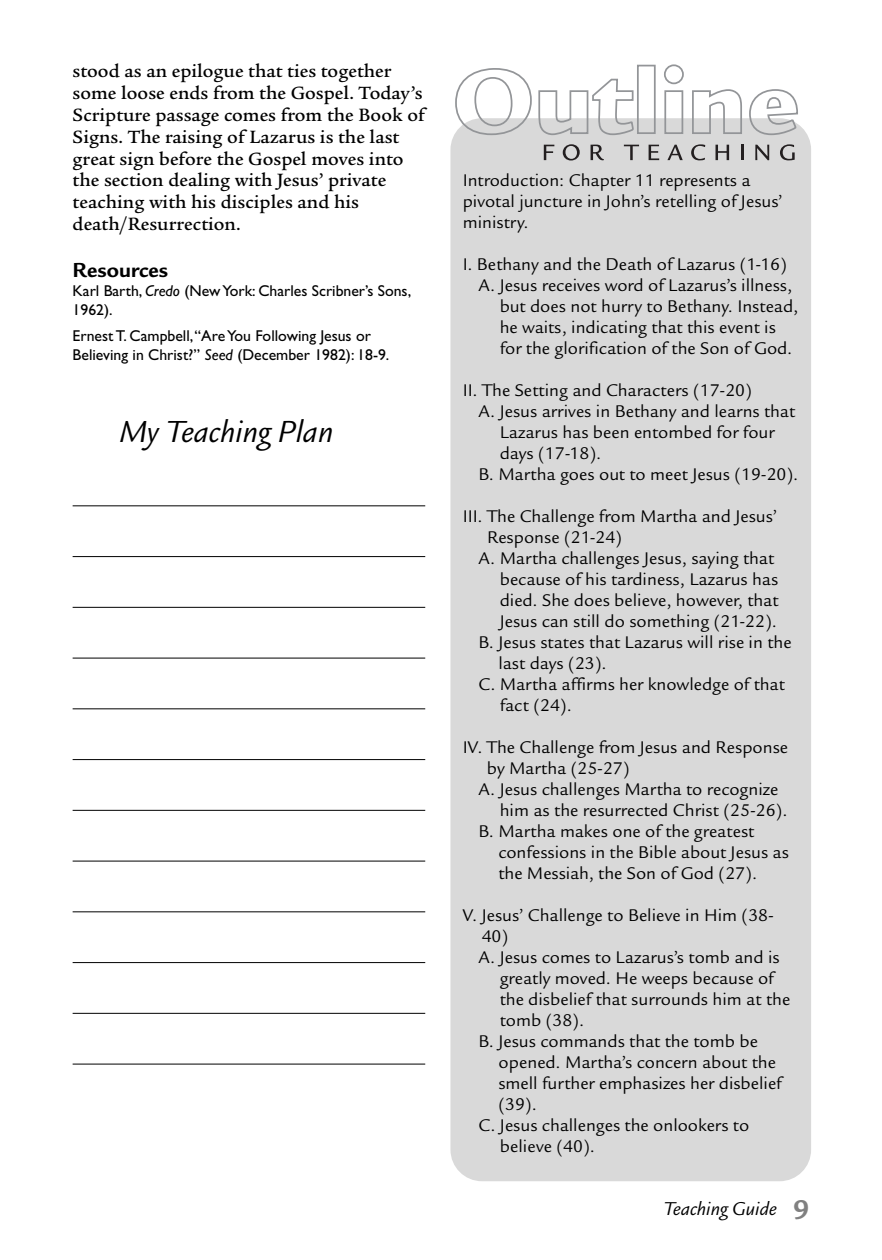
<style>
.page{position:relative;width:882px;height:1260px;background:#fff}
.page>*{position:absolute;margin:0;border:0;box-sizing:border-box;transform-origin:0 0}
.t1{font:italic 31.5px "Legacy Sans";color:#000}
.t2{font:700 21px "Legacy Sans";color:#000}
.t3{font:italic 19.25px "Legacy Sans";color:#000}
.t4{font:500 18.38px/21.9px "Legacy Serif";color:#000}
.t5{font:17.5px/21px "Legacy Sans";color:#000}
.t6{font:15.75px/19.2px "Gill Sans";color:#000}
.s1{font-style:italic}
.s2{font-weight:700;font-style:normal;font-size:28px;color:#808080}
</style>
<div class="page">
<hr style="left:73px;top:505px;width:352px;height:1px;background:#000">
<hr style="left:73px;top:556px;width:352px;height:1px;background:#000">
<hr style="left:73px;top:607px;width:352px;height:1px;background:#000">
<hr style="left:73px;top:658px;width:352px;height:1px;background:#000">
<hr style="left:73px;top:708px;width:352px;height:1px;background:#000">
<hr style="left:73px;top:759px;width:352px;height:1px;background:#000">
<hr style="left:73px;top:810px;width:352px;height:1px;background:#000">
<hr style="left:73px;top:861px;width:352px;height:1px;background:#000">
<hr style="left:73px;top:911px;width:352px;height:1px;background:#000">
<hr style="left:73px;top:962px;width:352px;height:1px;background:#000">
<hr style="left:73px;top:1013px;width:352px;height:1px;background:#000">
<hr style="left:73px;top:1064px;width:352px;height:1px;background:#000">
<div style="left:450px;top:118px;width:361px;height:1063px;background:#d9d9d9;border-radius:32px"></div>
<svg style="left:454px;top:64px;width:345px;height:97px"></svg>
<p class="t4" style="left:73px;top:62px;width:354px">stood as an epilogue that ties together some loose ends from the Gospel. Today’s Scripture passage comes from the Book of Signs. The raising of Lazarus is the last great sign before the Gospel moves into the section dealing with Jesus’ private teaching with his disciples and his death/Resurrection.</p>
<p class="t2" style="left:73px;top:262px;width:97px">Resources</p>
<p class="t6" style="left:73px;top:283px;width:340px">Karl Barth, <span class="s1">Credo</span> (New York: Charles Scribner’s Sons,<br>1962).</p>
<p class="t6" style="left:73px;top:327px;width:318px">Ernest T. Campbell,“Are You Following Jesus or<br>Believing in Christ?” <span class="s1">Seed</span> (December 1982): 18-9.</p>
<h1 class="t1" style="left:120px;top:420px;width:215px">My Teaching Plan</h1>
<p class="t5" style="left:463px;top:171px;width:322px">Introduction: Chapter 11 represents a pivotal juncture in John’s retelling of Jesus’ ministry.</p>
<p class="t5" style="left:463px;top:255px;width:326px">I. Bethany and the Death of Lazarus (1-16)</p>
<p class="t5" style="left:478px;top:276px;width:315px">A. Jesus receives word of Lazarus’s illness,</p>
<p class="t5" style="left:500px;top:297px;width:300px">but does not hurry to Bethany. Instead,</p>
<p class="t5" style="left:500px;top:318px;width:278px">he waits, indicating that this event is</p>
<p class="t5" style="left:500px;top:339px;width:294px">for the glorification of the Son of God.</p>
<p class="t5" style="left:463px;top:381px;width:291px">II. The Setting and Characters (17-20)</p>
<p class="t5" style="left:478px;top:402px;width:318px">A. Jesus arrives in Bethany and learns that</p>
<p class="t5" style="left:500px;top:423px;width:276px">Lazarus has been entombed for four</p>
<p class="t5" style="left:500px;top:444px;width:103px">days (17-18).</p>
<p class="t5" style="left:478px;top:465px;width:321px">B. Martha goes out to meet Jesus (19-20).</p>
<p class="t5" style="left:463px;top:507px;width:316px">III. The Challenge from Martha and Jesus’</p>
<p class="t5" style="left:487px;top:528px;width:137px">Response (21-24)</p>
<p class="t5" style="left:478px;top:549px;width:297px">A. Martha challenges Jesus, saying that</p>
<p class="t5" style="left:500px;top:570px;width:280px">because of his tardiness, Lazarus has</p>
<p class="t5" style="left:500px;top:591px;width:280px">died. She does believe, however, that</p>
<p class="t5" style="left:500px;top:612px;width:279px">Jesus can still do something (21-22).</p>
<p class="t5" style="left:478px;top:633px;width:315px">B. Jesus states that Lazarus will rise in the</p>
<p class="t5" style="left:498px;top:654px;width:110px">last days (23).</p>
<p class="t5" style="left:478px;top:675px;width:308px">C. Martha affirms her knowledge of that</p>
<p class="t5" style="left:500px;top:696px;width:73px">fact (24).</p>
<p class="t5" style="left:463px;top:738px;width:327px">IV. The Challenge from Jesus and Response</p>
<p class="t5" style="left:487px;top:759px;width:144px">by Martha (25-27)</p>
<p class="t5" style="left:478px;top:780px;width:301px">A. Jesus challenges Martha to recognize</p>
<p class="t5" style="left:500px;top:801px;width:289px">him as the resurrected Christ (25-26).</p>
<p class="t5" style="left:478px;top:822px;width:277px">B. Martha makes one of the greatest</p>
<p class="t5" style="left:498px;top:843px;width:292px">confessions in the Bible about Jesus as</p>
<p class="t5" style="left:498px;top:864px;width:260px">the Messiah, the Son of God (27).</p>
<p class="t5" style="left:463px;top:906px;width:313px">V. Jesus’ Challenge to Believe in Him (38-</p>
<p class="t5" style="left:482px;top:927px;width:28px">40)</p>
<p class="t5" style="left:478px;top:948px;width:303px">A. Jesus comes to Lazarus’s tomb and is</p>
<p class="t5" style="left:500px;top:969px;width:276px">greatly moved. He weeps because of</p>
<p class="t5" style="left:500px;top:990px;width:292px">the disbelief that surrounds him at the</p>
<p class="t5" style="left:500px;top:1011px;width:86px">tomb (38).</p>
<p class="t5" style="left:478px;top:1032px;width:281px">B. Jesus commands that the tomb be</p>
<p class="t5" style="left:498px;top:1053px;width:279px">opened. Martha’s concern about the</p>
<p class="t5" style="left:498px;top:1074px;width:285px">smell further emphasizes her disbelief</p>
<p class="t5" style="left:498px;top:1095px;width:40px">(39).</p>
<p class="t5" style="left:478px;top:1116px;width:272px">C. Jesus challenges the onlookers to</p>
<p class="t5" style="left:500px;top:1137px;width:97px">believe (40).</p>
<p class="t3" style="left:664px;top:1202px;width:147px">Teaching Guide <span class="s2">9</span></p>
</div>
